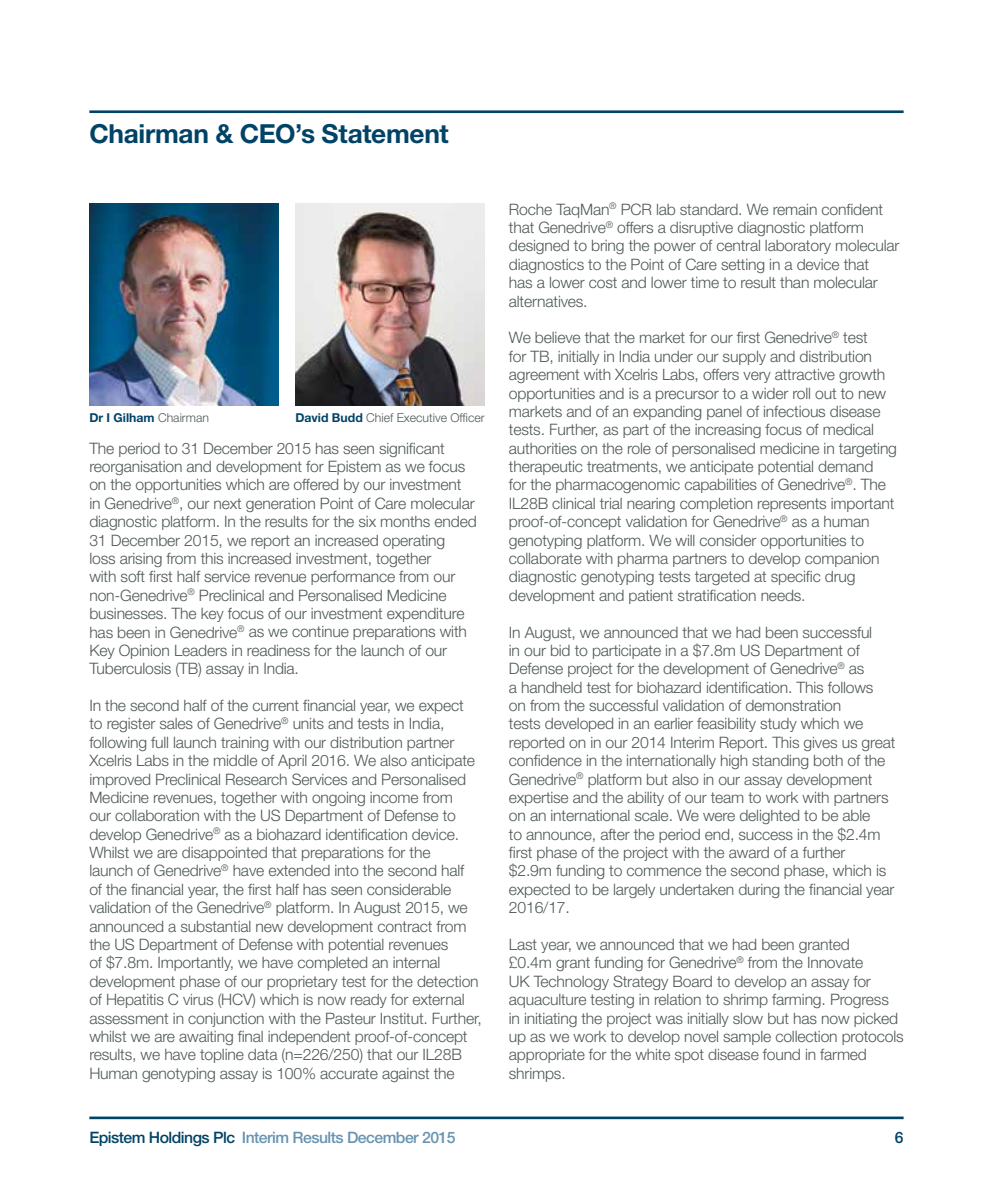
<style>
.page{position:relative;width:993px;height:1191px;background:#fff}
.page>*{position:absolute;margin:0;border:0;box-sizing:border-box;transform-origin:0 0}
.t1{font:700 26.25px "Helvetica Neue LT Std";letter-spacing:-.01em;color:#004366}
.t2{font:300 15.75px/18.4px "Helvetica Neue LT Std";letter-spacing:-.01em;color:#4f5858}
.t3{font:500 15.75px "Helvetica Neue LT Std";letter-spacing:-.035em;color:#6893b1}
.t4{font:500 15.75px "Helvetica Neue LT Std";color:#004366}
.t5{font:300 12.25px "Helvetica Neue LT Std";color:#4f5858}
.t6{font:700 12.25px "Helvetica Neue LT Std";color:#004366}
.s1{font-weight:300;color:#4f5858}
.s2{font-weight:700;color:#004366}
.s3{color:#004366}
</style>
<div class="page">
<img style="left:295px;top:203px;width:189px;height:203px">
<img style="left:89px;top:203px;width:189px;height:203px">
<hr style="left:89px;top:1116px;width:814px;height:3px;background:#004366">
<hr style="left:89px;top:110px;width:814px;height:3px;background:#004366">
<h1 class="t1" style="left:89px;top:117px;width:361px">Chairman &amp; CEO’s Statement</h1>
<p class="t6" style="left:89px;top:410px;width:121px">Dr I Gilham <span class="s1">Chairman</span></p>
<p class="t5" style="left:295px;top:410px;width:191px"><span class="s2">David Budd</span> Chief Executive Officer</p>
<p class="t2" style="left:89px;top:438px;width:389px">The period to 31 December 2015 has seen significant reorganisation and development for Epistem as we focus on the opportunities which are offered by our investment<br>in Genedrive<sup>®</sup>, our next generation Point of Care molecular diagnostic platform. In the results for the six months ended 31 December 2015, we report an increased operating<br>loss arising from this increased investment, together<br>with soft first half service revenue performance from our non-Genedrive<sup>®</sup> Preclinical and Personalised Medicine businesses. The key focus of our investment expenditure has been in Genedrive<sup>®</sup> as we continue preparations with Key Opinion Leaders in readiness for the launch of our Tuberculosis (TB) assay in India.</p>
<p class="t2" style="left:89px;top:696px;width:394px">In the second half of the current financial year, we expect<br>to register sales of Genedrive<sup>®</sup> units and tests in India, following full launch training with our distribution partner Xcelris Labs in the middle of April 2016. We also anticipate improved Preclinical Research Services and Personalised Medicine revenues, together with ongoing income from<br>our collaboration with the US Department of Defense to develop Genedrive<sup>®</sup> as a biohazard identification device.<br>Whilst we are disappointed that preparations for the<br>launch of Genedrive<sup>®</sup> have extended into the second half<br>of the financial year, the first half has seen considerable validation of the Genedrive<sup>®</sup> platform. In August 2015, we announced a substantial new development contract from the US Department of Defense with potential revenues<br>of $7.8m. Importantly, we have completed an internal development phase of our proprietary test for the detection of Hepatitis C virus (HCV) which is now ready for external assessment in conjunction with the Pasteur Institut. Further, whilst we are awaiting final independent proof-of-concept results, we have topline data (n=226/250) that our IL28B Human genotyping assay is 100% accurate against the</p>
<p class="t2" style="left:508px;top:200px;width:392px">Roche TaqMan<sup>®</sup> PCR lab standard. We remain confident that Genedrive<sup>®</sup> offers a disruptive diagnostic platform designed to bring the power of central laboratory molecular diagnostics to the Point of Care setting in a device that<br>has a lower cost and lower time to result than molecular alternatives.</p>
<p class="t2" style="left:508px;top:328px;width:389px">We believe that the market for our first Genedrive<sup>®</sup> test<br>for TB, initially in India under our supply and distribution agreement with Xcelris Labs, offers very attractive growth opportunities and is a precursor to a wider roll out to new markets and of an expanding panel of infectious disease tests. Further, as part of the increasing focus of medical authorities on the role of personalised medicine in targeting therapeutic treatments, we anticipate potential demand<br>for the pharmacogenomic capabilities of Genedrive<sup>®</sup>. The IL28B clinical trial nearing completion represents important proof-of-concept validation for Genedrive<sup>®</sup> as a human genotyping platform. We will consider opportunities to collaborate with pharma partners to develop companion diagnostic genotyping tests targeted at specific drug development and patient stratification needs.</p>
<p class="t2" style="left:508px;top:622px;width:388px">In August, we announced that we had been successful<br>in our bid to participate in a $7.8m US Department of Defense project for the development of Genedrive<sup>®</sup> as<br>a handheld test for biohazard identification. This follows<br>on from the successful validation of demonstration<br>tests developed in an earlier feasibility study which we reported on in our 2014 Interim Report. This gives us great confidence in the internationally high standing both of the Genedrive<sup>®</sup> platform but also in our assay development expertise and the ability of our team to work with partners on an international scale. We were delighted to be able<br>to announce, after the period end, success in the $2.4m first phase of the project with the award of a further<br>$2.9m funding to commence the second phase, which is expected to be largely undertaken during the financial year 2016/17.</p>
<p class="t2" style="left:508px;top:935px;width:396px">Last year, we announced that we had been granted<br>£0.4m grant funding for Genedrive<sup>®</sup> from the Innovate<br>UK Technology Strategy Board to develop an assay for aquaculture testing in relation to shrimp farming. Progress in initiating the project was initially slow but has now picked up as we work to develop novel sample collection protocols appropriate for the white spot disease found in farmed shrimps.</p>
<p class="t3" style="left:89px;top:1127px;width:367px"><span class="s3">Epistem Holdings Plc</span> Interim Results December 2015</p>
<p class="t4" style="left:894px;top:1127px;width:10px">6</p>
</div>
